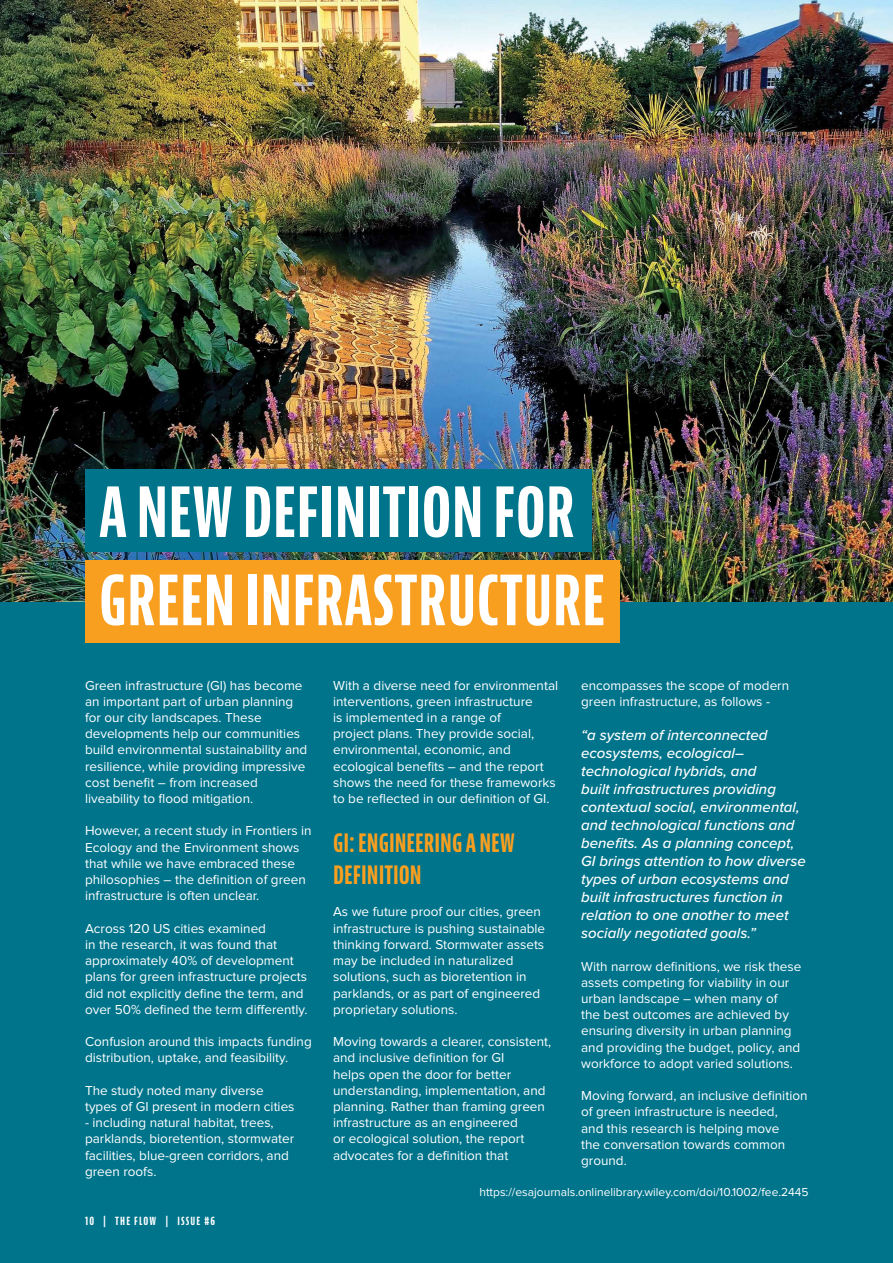
<style>
.page{position:relative;width:893px;height:1263px;background:#fff}
.page>*{position:absolute;margin:0;border:0;box-sizing:border-box;transform-origin:0 0}
.t1{font:700 extra-condensed 73.5px/88.2px "Bernina Sans";color:#fff}
.t2{font:700 extra-condensed 27px/32.4px "Bernina Sans";color:#f99f20}
.t3{font:italic 500 15px/18px "Proxima Nova";color:#fff}
.t4{font:13.5px/16.2px "Proxima Nova";color:#fff}
.t5{font:12px "Proxima Nova";color:#fff}
.t6{font:700 extra-condensed 12px "Bernina Sans";letter-spacing:.1em;color:#fff}
</style>
<div class="page">
<div style="left:0;top:591px;width:893px;height:672px;background:#00748b"></div>
<img style="left:0;top:0;width:893px;height:601px">
<div style="left:85px;top:469px;width:506px;height:83px;background:#00748b"></div>
<div style="left:85px;top:560px;width:535px;height:83px;background:#f99f20"></div>
<h1 class="t1" style="left:99px;top:468px;width:508px">A NEW DEFINITION FOR<br>GREEN INFRASTRUCTURE</h1>
<p class="t4" style="left:85px;top:677px;width:224px">Green infrastructure (GI) has become an important part of urban planning for our city landscapes. These developments help our communities build environmental sustainability and resilience, while providing impressive cost benefit – from increased liveability to flood mitigation.</p>
<p class="t4" style="left:85px;top:823px;width:228px">However, a recent study in Frontiers in Ecology and the Environment shows that while we have embraced these philosophies – the definition of green infrastructure is often unclear.</p>
<p class="t4" style="left:85px;top:920px;width:224px">Across 120 US cities examined<br>in the research, it was found that approximately 40% of development plans for green infrastructure projects did not explicitly define the term, and over 50% defined the term differently.</p>
<p class="t4" style="left:85px;top:1034px;width:228px">Confusion around this impacts funding distribution, uptake, and feasibility.</p>
<p class="t4" style="left:85px;top:1082px;width:211px">The study noted many diverse types of GI present in modern cities</p>
<p class="t4" style="left:85px;top:1115px;width:211px">- including natural habitat, trees, parklands, bioretention, stormwater facilities, blue-green corridors, and green roofs.</p>
<p class="t6" style="left:85px;top:1214px;width:132px">10 | THE FLOW | ISSUE #6</p>
<p class="t4" style="left:333px;top:677px;width:227px">With a diverse need for environmental interventions, green infrastructure<br>is implemented in a range of<br>project plans. They provide social, environmental, economic, and ecological benefits – and the report shows the need for these frameworks to be reflected in our definition of GI.</p>
<h2 class="t2" style="left:333px;top:826px;width:184px">GI: ENGINEERING A NEW<br>DEFINITION</h2>
<p class="t4" style="left:333px;top:904px;width:214px">As we future proof our cities, green infrastructure is pushing sustainable thinking forward. Stormwater assets may be included in naturalized solutions, such as bioretention in parklands, or as part of engineered proprietary solutions.</p>
<p class="t4" style="left:333px;top:1034px;width:220px">Moving towards a clearer, consistent, and inclusive definition for GI<br>helps open the door for better understanding, implementation, and planning. Rather than framing green infrastructure as an engineered<br>or ecological solution, the report advocates for a definition that</p>
<p class="t4" style="left:581px;top:677px;width:210px">encompasses the scope of modern green infrastructure, as follows -</p>
<p class="t3" style="left:581px;top:725px;width:226px">“a system of interconnected ecosystems, ecological– technological hybrids, and<br>built infrastructures providing contextual social, environmental, and technological functions and benefits. As a planning concept,<br>GI brings attention to how diverse types of urban ecosystems and built infrastructures function in relation to one another to meet socially negotiated goals.”</p>
<p class="t4" style="left:581px;top:958px;width:222px">With narrow definitions, we risk these assets competing for viability in our urban landscape – when many of<br>the best outcomes are achieved by ensuring diversity in urban planning and providing the budget, policy, and workforce to adopt varied solutions.</p>
<p class="t4" style="left:581px;top:1088px;width:228px">Moving forward, an inclusive definition of green infrastructure is needed,<br>and this research is helping move<br>the conversation towards common ground.</p>
<p class="t5" style="left:479px;top:1185px;width:331px">https://esajournals.onlinelibrary.wiley.com/doi/10.1002/fee.2445</p>
</div>
